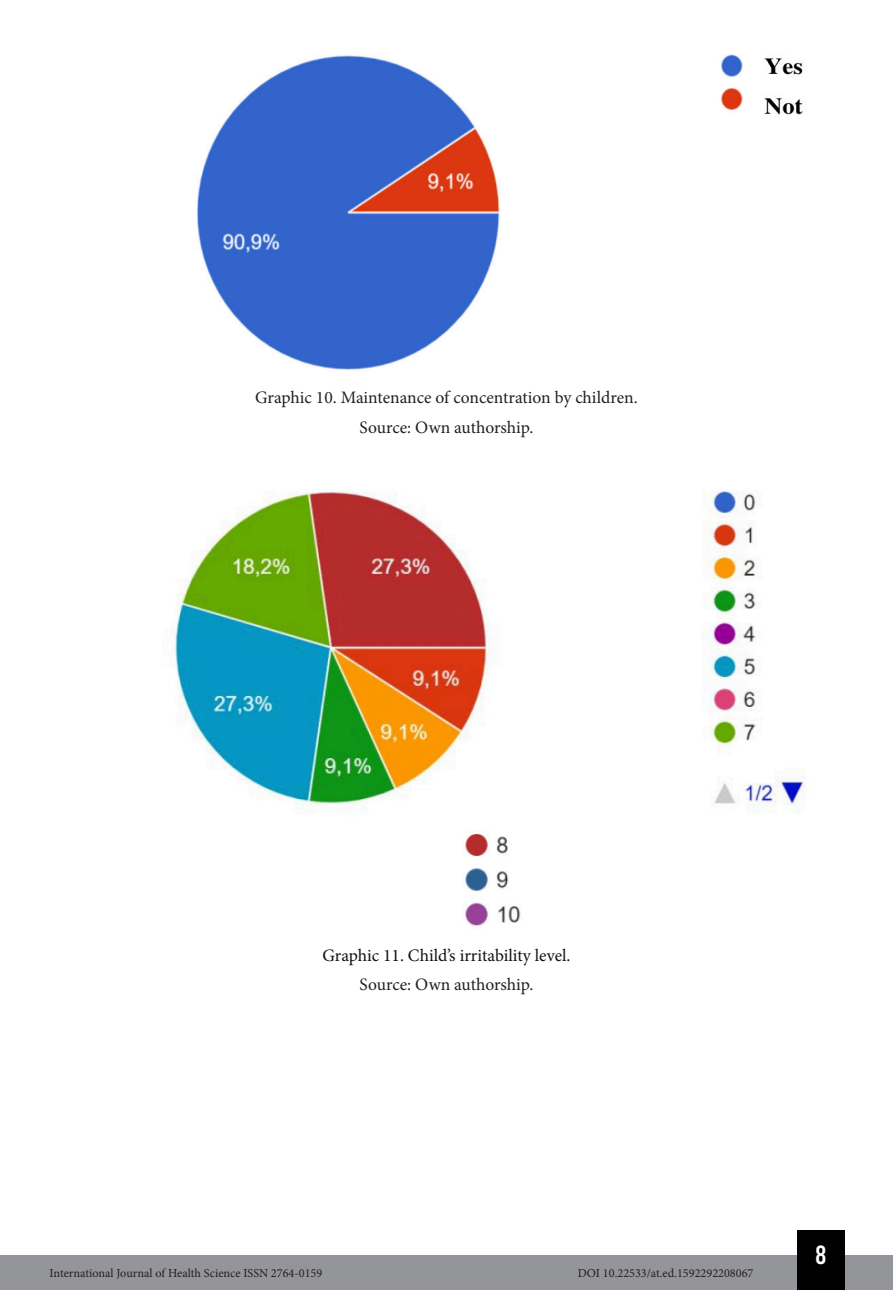
<style>
.page{position:relative;width:893px;height:1290px;background:#fff}
.page>*{position:absolute;margin:0;border:0;box-sizing:border-box;transform-origin:0 0}
.t1{font:26.25px "Bebas Kai";color:#fff}
.Info_Imagem{font:17.5px "Minion Pro";letter-spacing:-.005em;color:#231f20}
.Info_Imagem-2{font:17.5px "Minion Pro";color:#111}
.t2{font:12.25px "Minion Pro";color:#231f20}
</style>
<div class="page">
<div style="left:0;top:1255px;width:893px;height:35px;background:#939598"></div>
<div style="left:797px;top:1230px;width:48px;height:60px;background:#000"></div>
<img style="left:196px;top:54px;width:607px;height:316px">
<img style="left:170px;top:491px;width:635px;height:435px">
<p class="Info_Imagem" style="left:255px;top:386px;width:384px">Graphic 10. Maintenance of concentration by children.</p>
<p class="Info_Imagem" style="left:360px;top:416px;width:175px">Source: Own authorship.</p>
<p class="Info_Imagem-2" style="left:323px;top:943px;width:249px">Graphic 11. Child’s irritability level.</p>
<p class="Info_Imagem" style="left:360px;top:973px;width:175px">Source: Own authorship.</p>
<p class="t2" style="left:50px;top:1265px;width:274px">International Journal of Health Science ISSN 2764-0159</p>
<p class="t2" style="left:578px;top:1265px;width:177px">DOI 10.22533/at.ed.1592292208067</p>
<h1 class="t1" style="left:816px;top:1241px;width:12px">8</h1>
</div>
